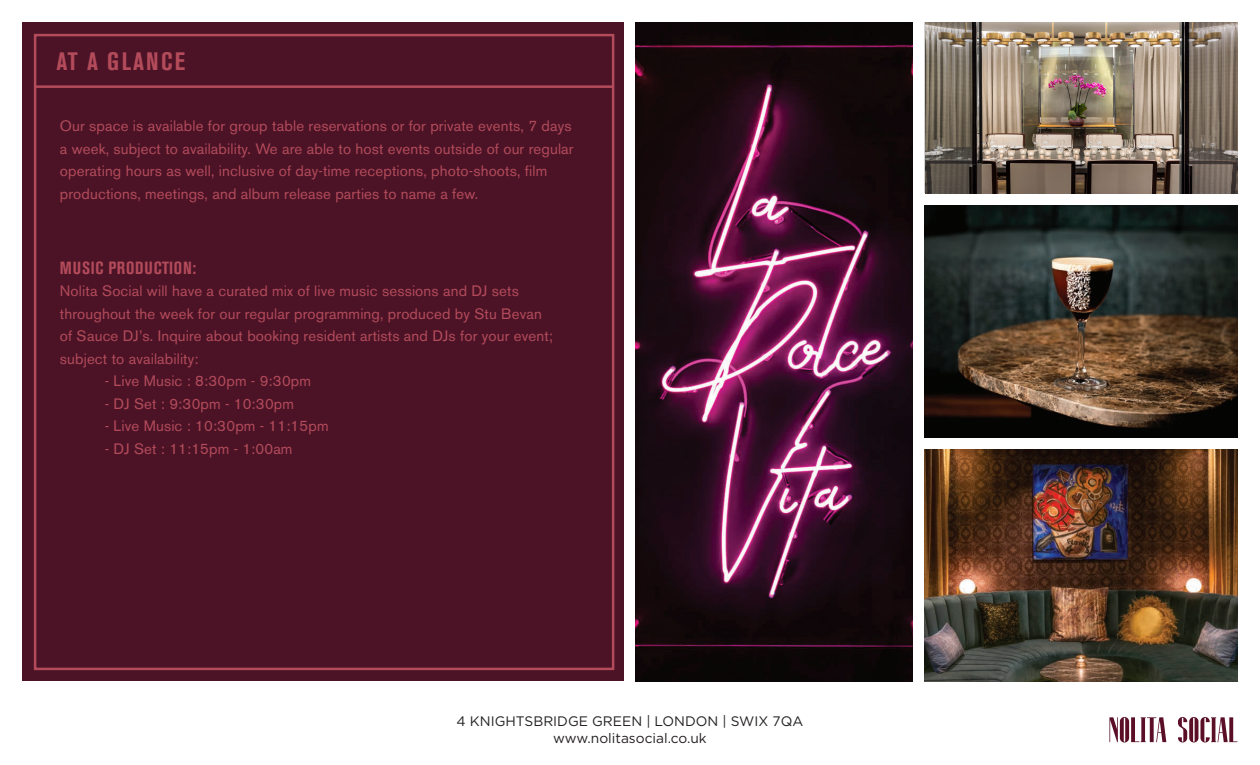
<style>
.page{position:relative;width:1260px;height:765px;background:#fff}
.page>*{position:absolute;margin:0;border:0;box-sizing:border-box;transform-origin:0 0}
.t1{font:700 condensed 25px "Akzidenz Grotesk BE";letter-spacing:.09em;color:#b34b5a}
.t2{font:700 condensed 17.5px "Akzidenz Grotesk BE";letter-spacing:.045em;color:#b34b5a}
.t3{font:15px/22.5px "Akzidenz Grotesk BE";letter-spacing:.01em;color:#b34b5a}
.t4{font:13.75px/16.5px "Gotham";color:#231f20;text-align:center}
</style>
<div class="page">
<svg style="left:1109px;top:717px;width:57px;height:25px"></svg>
<svg style="left:1178px;top:717px;width:60px;height:25px"></svg>
<div style="left:22px;top:22px;width:602px;height:659px;background:#4c1327"></div>
<img style="left:636px;top:22px;width:276px;height:659px">
<img style="left:925px;top:22px;width:312px;height:172px">
<img style="left:925px;top:449px;width:313px;height:232px">
<img style="left:925px;top:205px;width:313px;height:233px">
<hr style="left:36px;top:85px;width:578px;height:3px;background:#b34b5a">
<h1 class="t1" style="left:57px;top:47px;width:130px">AT A GLANCE</h1>
<p class="t3" style="left:60px;top:115px;width:515px">Our space is available for group table reservations or for private events, 7 days a week, subject to availability. We are able to host events outside of our regular operating hours as well, inclusive of day-time receptions, photo-shoots, film productions, meetings, and album release parties to name a few.</p>
<p class="t2" style="left:60px;top:258px;width:138px">MUSIC PRODUCTION:</p>
<p class="t3" style="left:60px;top:280px;width:495px">Nolita Social will have a curated mix of live music sessions and DJ sets throughout the week for our regular programming, produced by Stu Bevan of Sauce DJ’s. Inquire about booking resident artists and DJs for your event; subject to availability:</p>
<p class="t3" style="left:105px;top:370px;width:208px">- Live Music : 8:30pm - 9:30pm</p>
<p class="t3" style="left:105px;top:392px;width:191px">- DJ Set : 9:30pm - 10:30pm</p>
<p class="t3" style="left:105px;top:415px;width:225px">- Live Music : 10:30pm - 11:15pm</p>
<p class="t3" style="left:105px;top:437px;width:189px">- DJ Set : 11:15pm - 1:00am</p>
<p class="t4" style="left:457px;top:713px;width:348px">4 KNIGHTSBRIDGE GREEN | LONDON | SWIX 7QA www.nolitasocial.co.uk</p>
</div>
